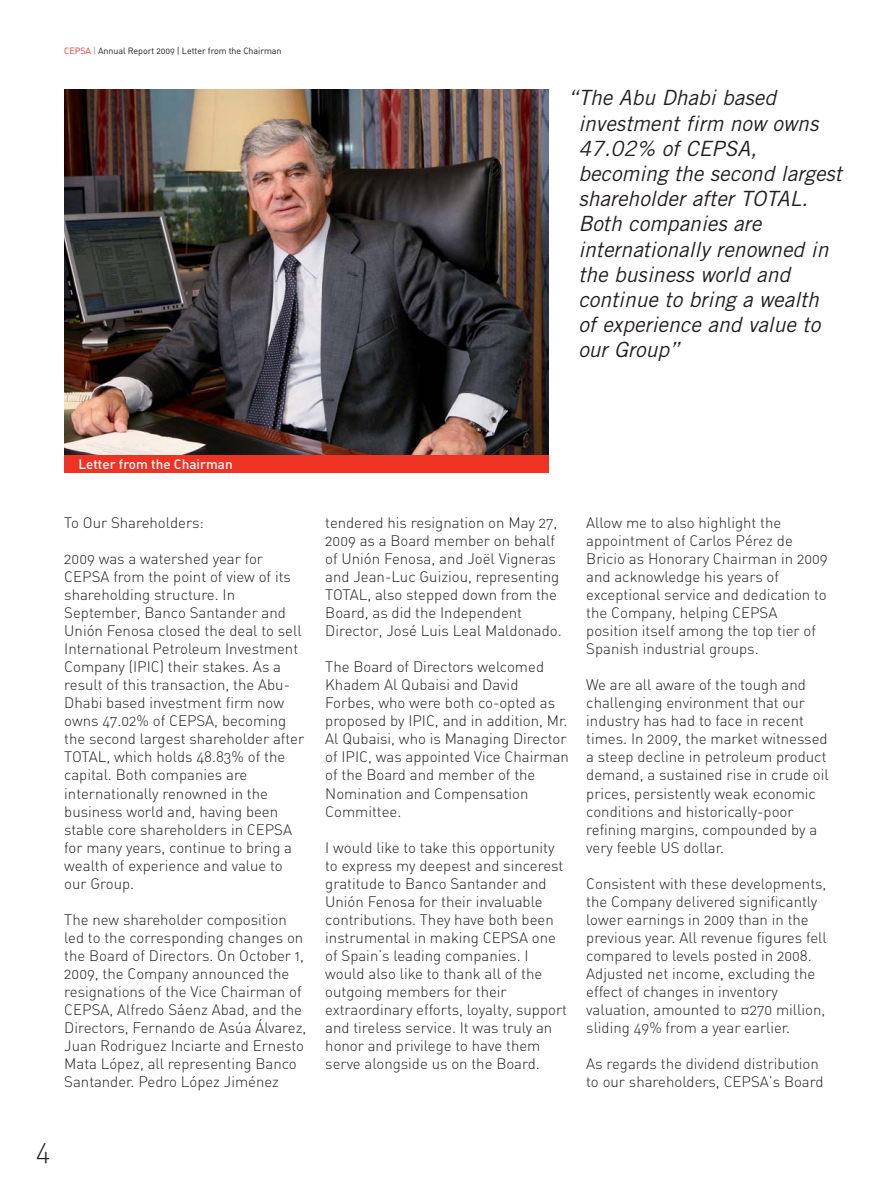
<style>
.page{position:relative;width:895px;height:1192px;background:#fff}
.page>*{position:absolute;margin:0;border:0;box-sizing:border-box;transform-origin:0 0}
.t1{font:27px "DIN Light Alternate";color:#231f20}
.t2{font:italic 21px/25.2px "Trade Gothic";color:#231f20}
.t3{font:15px/18px "DIN Light Alternate";color:#231f20}
.t4{font:13.5px "DIN Medium Alternate";color:#fff}
.t5{font:9px "DIN Regular Alternate";letter-spacing:-.01em;color:#231f20}
.s1{color:#ee3224}
.s2{color:#939598}
</style>
<div class="page">
<img style="left:64px;top:89px;width:484px;height:367px">
<div style="left:64px;top:456px;width:484px;height:17px;background:#ee3224"></div>
<p class="t5" style="left:64px;top:48px;width:219px"><span class="s1">CEPSA</span> <span class="s2">|</span> Annual Report 2009 | Letter from the Chairman</p>
<p class="t2" style="left:578px;top:87px;width:269px;text-indent:-10px">“The Abu Dhabi based investment firm now owns<br>47.02% of CEPSA, becoming the second largest shareholder after TOTAL.<br>Both companies are internationally renowned in the business world and continue to bring a wealth of experience and value to our Group”</p>
<p class="t4" style="left:78px;top:459px;width:156px">Letter from the Chairman</p>
<p class="t3" style="left:64px;top:516px;width:141px">To Our Shareholders:</p>
<p class="t3" style="left:64px;top:552px;width:241px">2009 was a watershed year for<br>CEPSA from the point of view of its shareholding structure. In<br>September, Banco Santander and<br>Unión Fenosa closed the deal to sell<br>International Petroleum Investment<br>Company (IPIC) their stakes. As a result of this transaction, the Abu-<br>Dhabi based investment firm now owns 47.02% of CEPSA, becoming the second largest shareholder after<br>TOTAL, which holds 48.83% of the capital. Both companies are internationally renowned in the business world and, having been stable core shareholders in CEPSA for many years, continue to bring a wealth of experience and value to our Group.</p>
<p class="t3" style="left:64px;top:912px;width:243px">The new shareholder composition led to the corresponding changes on the Board of Directors. On October 1, 2009, the Company announced the resignations of the Vice Chairman of CEPSA, Alfredo Sáenz Abad, and the Directors, Fernando de Asúa Álvarez, Juan Rodriguez Inciarte and Ernesto Mata López, all representing Banco Santander. Pedro López Jiménez</p>
<p class="t3" style="left:325px;top:516px;width:238px">tendered his resignation on May 27, 2009 as a Board member on behalf of Unión Fenosa, and Joël Vigneras and Jean-Luc Guiziou, representing TOTAL, also stepped down from the Board, as did the Independent Director, José Luis Leal Maldonado.</p>
<p class="t3" style="left:325px;top:660px;width:245px">The Board of Directors welcomed<br>Khadem Al Qubaisi and David<br>Forbes, who were both co-opted as proposed by IPIC, and in addition, Mr.<br>Al Qubaisi, who is Managing Director of IPIC, was appointed Vice Chairman of the Board and member of the<br>Nomination and Compensation<br>Committee.</p>
<p class="t3" style="left:325px;top:840px;width:243px">I would like to take this opportunity to express my deepest and sincerest gratitude to Banco Santander and Unión Fenosa for their invaluable contributions. They have both been instrumental in making CEPSA one of Spain’s leading companies. I would also like to thank all of the outgoing members for their extraordinary efforts, loyalty, support and tireless service. It was truly an honor and privilege to have them serve alongside us on the Board.</p>
<p class="t3" style="left:586px;top:516px;width:243px">Allow me to also highlight the appointment of Carlos Pérez de<br>Bricio as Honorary Chairman in 2009 and acknowledge his years of exceptional service and dedication to the Company, helping CEPSA position itself among the top tier of<br>Spanish industrial groups.</p>
<p class="t3" style="left:586px;top:678px;width:244px">We are all aware of the tough and challenging environment that our industry has had to face in recent times. In 2009, the market witnessed a steep decline in petroleum product demand, a sustained rise in crude oil prices, persistently weak economic conditions and historically-poor refining margins, compounded by a very feeble US dollar.</p>
<p class="t3" style="left:586px;top:876px;width:242px">Consistent with these developments, the Company delivered significantly lower earnings in 2009 than in the previous year. All revenue figures fell compared to levels posted in 2008.<br>Adjusted net income, excluding the effect of changes in inventory valuation, amounted to ¤270 million, sliding 49% from a year earlier.</p>
<p class="t3" style="left:586px;top:1056px;width:239px">As regards the dividend distribution to our shareholders, CEPSA’s Board</p>
<h1 class="t1" style="left:36px;top:1140px;width:16px">4</h1>
</div>
